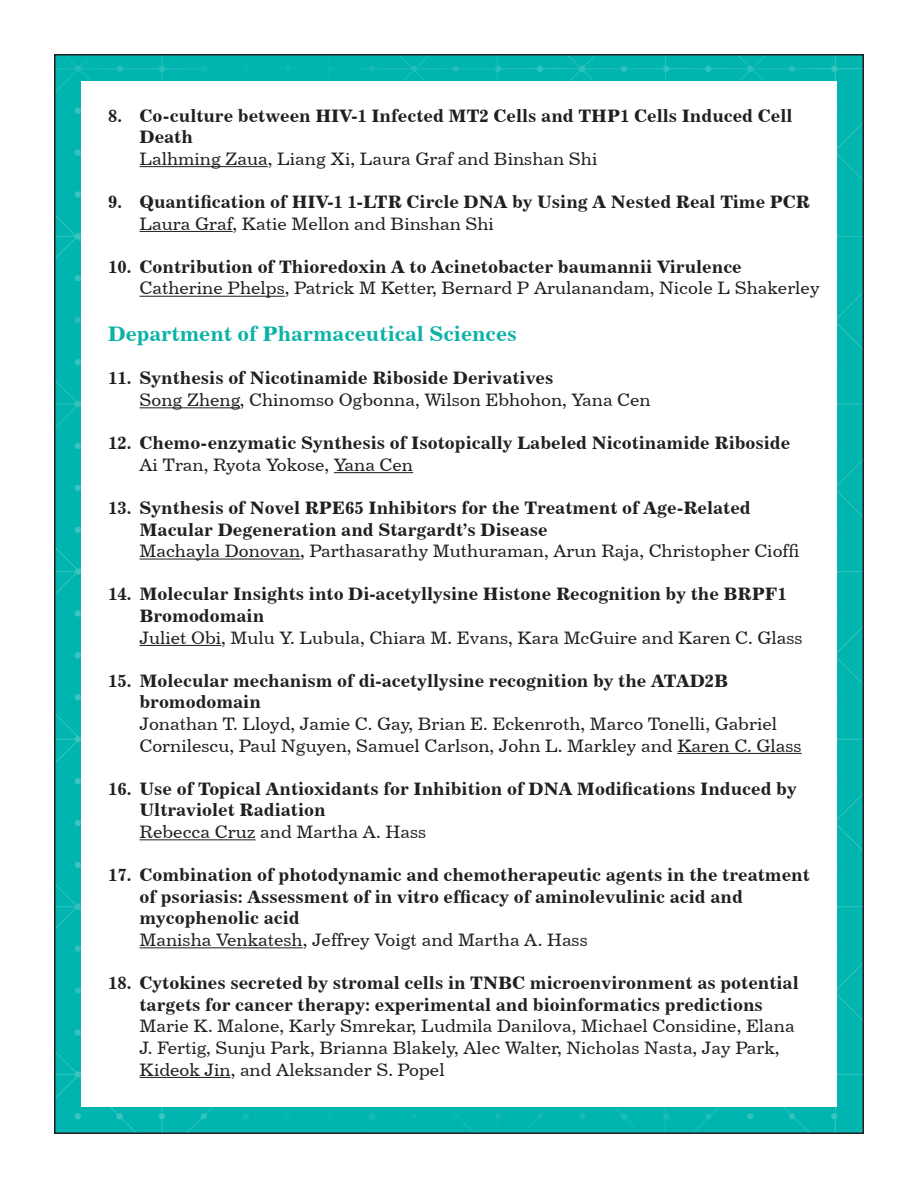
<style>
.page{position:relative;width:918px;height:1188px;background:#fff}
.page>*{position:absolute;margin:0;border:0;box-sizing:border-box;transform-origin:0 0}
.t1{font:21px "Century 731 BT Bold A";color:#0db2a7}
.t2{font:18px/21.6px "Century 731 BT Bold A";color:#231f20}
.t3{font:18px/21.6px "Century 731 BT Roman A";color:#231f20}
</style>
<div class="page">
<div style="left:57px;top:57px;width:804px;height:1074px;background:#00b5b0"></div>
<div style="left:81px;top:81px;width:756px;height:1026px;background:#fff"></div>
<hr style="left:140px;top:166px;width:128px;height:1px;background:#231f20">
<hr style="left:140px;top:231px;width:93px;height:1px;background:#231f20">
<hr style="left:140px;top:296px;width:145px;height:1px;background:#231f20">
<hr style="left:140px;top:407px;width:100px;height:1px;background:#231f20">
<hr style="left:334px;top:472px;width:79px;height:1px;background:#231f20">
<hr style="left:140px;top:559px;width:160px;height:1px;background:#231f20">
<hr style="left:140px;top:645px;width:81px;height:1px;background:#231f20">
<hr style="left:677px;top:753px;width:125px;height:1px;background:#231f20">
<hr style="left:140px;top:839px;width:116px;height:1px;background:#231f20">
<hr style="left:140px;top:947px;width:163px;height:1px;background:#231f20">
<hr style="left:140px;top:1077px;width:91px;height:1px;background:#231f20">
<p class="t2" style="left:140px;top:104px;width:655px;text-indent:-32px">8. Co-culture between HIV-1 Infected MT2 Cells and THP1 Cells Induced Cell<br>Death</p>
<p class="t3" style="left:140px;top:148px;width:459px">Lalhming Zaua, Liang Xi, Laura Graf and Binshan Shi</p>
<p class="t2" style="left:108px;top:191px;width:704px">9. Quantification of HIV-1 1-LTR Circle DNA by Using A Nested Real Time PCR</p>
<p class="t3" style="left:140px;top:212px;width:356px">Laura Graf, Katie Mellon and Binshan Shi</p>
<p class="t2" style="left:108px;top:256px;width:635px">10. Contribution of Thioredoxin A to Acinetobacter baumannii Virulence</p>
<p class="t3" style="left:140px;top:277px;width:682px">Catherine Phelps, Patrick M Ketter, Bernard P Arulanandam, Nicole L Shakerley</p>
<p class="t1" style="left:108px;top:321px;width:410px">Department of Pharmaceutical Sciences</p>
<p class="t2" style="left:108px;top:367px;width:447px">11. Synthesis of Nicotinamide Riboside Derivatives</p>
<p class="t3" style="left:140px;top:389px;width:513px">Song Zheng, Chinomso Ogbonna, Wilson Ebhohon, Yana Cen</p>
<p class="t2" style="left:108px;top:432px;width:684px">12. Chemo-enzymatic Synthesis of Isotopically Labeled Nicotinamide Riboside</p>
<p class="t3" style="left:140px;top:454px;width:275px">Ai Tran, Ryota Yokose, Yana Cen</p>
<p class="t2" style="left:140px;top:497px;width:613px;text-indent:-32px">13. Synthesis of Novel RPE65 Inhibitors for the Treatment of Age-Related<br>Macular Degeneration and Stargardt’s Disease</p>
<p class="t3" style="left:140px;top:540px;width:661px">Machayla Donovan, Parthasarathy Muthuraman, Arun Raja, Christopher Cioffi</p>
<p class="t2" style="left:140px;top:583px;width:649px;text-indent:-32px">14. Molecular Insights into Di-acetyllysine Histone Recognition by the BRPF1<br>Bromodomain</p>
<p class="t3" style="left:140px;top:626px;width:665px">Juliet Obi, Mulu Y. Lubula, Chiara M. Evans, Kara McGuire and Karen C. Glass</p>
<p class="t2" style="left:140px;top:670px;width:590px;text-indent:-32px">15. Molecular mechanism of di-acetyllysine recognition by the ATAD2B bromodomain</p>
<p class="t3" style="left:140px;top:713px;width:664px">Jonathan T. Lloyd, Jamie C. Gay, Brian E. Eckenroth, Marco Tonelli, Gabriel<br>Cornilescu, Paul Nguyen, Samuel Carlson, John L. Markley and Karen C. Glass</p>
<p class="t2" style="left:140px;top:778px;width:659px;text-indent:-32px">16. Use of Topical Antioxidants for Inhibition of DNA Modifications Induced by<br>Ultraviolet Radiation</p>
<p class="t3" style="left:140px;top:821px;width:288px">Rebecca Cruz and Martha A. Hass</p>
<p class="t2" style="left:140px;top:864px;width:672px;text-indent:-32px">17. Combination of photodynamic and chemotherapeutic agents in the treatment of psoriasis: Assessment of in vitro efficacy of aminolevulinic acid and mycophenolic acid</p>
<p class="t3" style="left:140px;top:929px;width:450px">Manisha Venkatesh, Jeffrey Voigt and Martha A. Hass</p>
<p class="t2" style="left:108px;top:972px;width:692px;text-align:center">18. Cytokines secreted by stromal cells in TNBC microenvironment as potential targets for cancer therapy: experimental and bioinformatics predictions</p>
<p class="t3" style="left:140px;top:1015px;width:657px">Marie K. Malone, Karly Smrekar, Ludmila Danilova, Michael Considine, Elana<br>J. Fertig, Sunju Park, Brianna Blakely, Alec Walter, Nicholas Nasta, Jay Park,<br>Kideok Jin, and Aleksander S. Popel</p>
</div>
